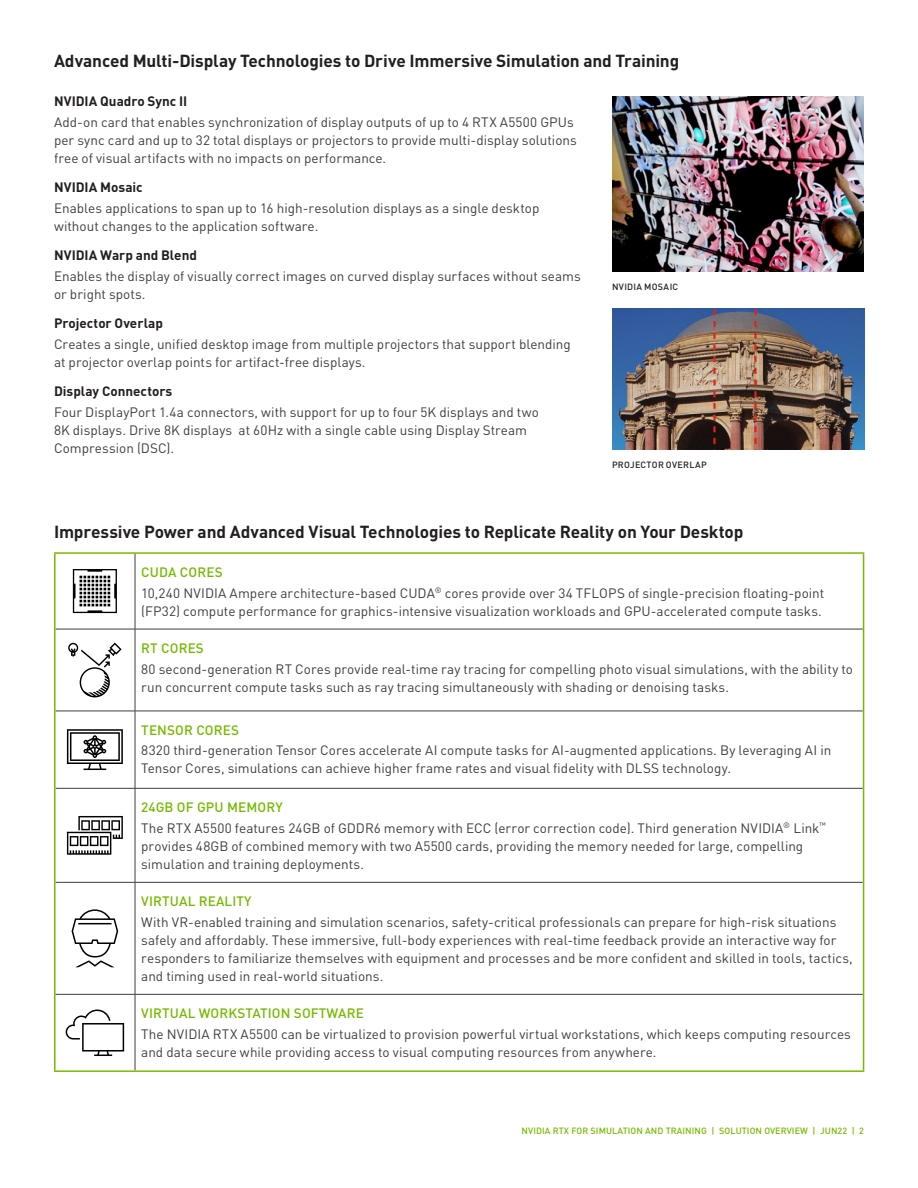
<style>
.page{position:relative;width:918px;height:1188px;background:#fff}
.page>*{position:absolute;margin:0;border:0;box-sizing:border-box;transform-origin:0 0}
.Black_h2{font:700 17.25px "DIN Pro";letter-spacing:-.01em;color:#231f20}
.body_copy{font:13.5px/18px "DIN Pro";color:#3e3e3f}
.FEATURES{font:13.5px/18px "DIN Pro";color:#3e3e3f}
.t1{font:500 13.5px "DIN Pro";letter-spacing:.01em;color:#76b900}
.H6_Black_9_12_Bold_T{font:700 13.5px "DIN Pro";color:#231f20}
.t2{font:500 9px "DIN Pro";letter-spacing:.01em;color:#76b900}
.caption-header{font:500 9px "DIN Pro";letter-spacing:.03em;color:#231f20}
</style>
<div class="page">
<hr style="left:135px;top:554px;width:1px;height:75px;background:#3e3e3f">
<hr style="left:135px;top:629px;width:728px;height:1px;background:#3e3e3f">
<hr style="left:135px;top:629px;width:1px;height:82px;background:#3e3e3f">
<hr style="left:135px;top:711px;width:728px;height:1px;background:#3e3e3f">
<hr style="left:135px;top:711px;width:1px;height:77px;background:#3e3e3f">
<hr style="left:135px;top:788px;width:728px;height:1px;background:#3e3e3f">
<hr style="left:135px;top:789px;width:1px;height:93px;background:#3e3e3f">
<hr style="left:135px;top:882px;width:728px;height:1px;background:#3e3e3f">
<hr style="left:135px;top:883px;width:1px;height:111px;background:#3e3e3f">
<hr style="left:135px;top:995px;width:1px;height:75px;background:#3e3e3f">
<hr style="left:54px;top:554px;width:2px;height:75px;background:#76b900">
<hr style="left:54px;top:552px;width:81px;height:2px;background:#76b900">
<hr style="left:135px;top:552px;width:729px;height:2px;background:#76b900">
<hr style="left:863px;top:554px;width:1px;height:75px;background:#76b900">
<hr style="left:54px;top:629px;width:2px;height:82px;background:#76b900">
<hr style="left:54px;top:711px;width:2px;height:77px;background:#76b900">
<hr style="left:54px;top:788px;width:2px;height:94px;background:#76b900">
<hr style="left:863px;top:629px;width:1px;height:82px;background:#76b900">
<hr style="left:863px;top:711px;width:1px;height:77px;background:#76b900">
<hr style="left:863px;top:788px;width:1px;height:94px;background:#76b900">
<hr style="left:54px;top:882px;width:2px;height:112px;background:#76b900">
<hr style="left:54px;top:994px;width:2px;height:76px;background:#76b900">
<hr style="left:54px;top:1070px;width:81px;height:2px;background:#76b900">
<hr style="left:863px;top:882px;width:1px;height:112px;background:#76b900">
<hr style="left:863px;top:994px;width:1px;height:76px;background:#76b900">
<hr style="left:135px;top:1070px;width:729px;height:2px;background:#76b900">
<hr style="left:135px;top:994px;width:728px;height:1px;background:#3e3e3f">
<svg style="left:55px;top:553px;width:80px;height:518px"></svg>
<img style="left:612px;top:96px;width:252px;height:176px">
<img style="left:612px;top:309px;width:252px;height:141px">
<p class="Black_h2" style="left:54px;top:49px;width:627px">Advanced Multi-Display Technologies to Drive Immersive Simulation and Training</p>
<h6 class="H6_Black_9_12_Bold_T" style="left:54px;top:92px;width:135px">NVIDIA Quadro Sync II</h6>
<h6 class="FEATURES" style="left:54px;top:113px;width:524px">Add-on card that enables synchronization of display outputs of up to 4 RTX A5500 GPUs per sync card and up to 32 total displays or projectors to provide multi-display solutions free of visual artifacts with no impacts on performance.</h6>
<h6 class="H6_Black_9_12_Bold_T" style="left:54px;top:178px;width:90px">NVIDIA Mosaic</h6>
<h6 class="FEATURES" style="left:54px;top:199px;width:487px">Enables applications to span up to 16 high-resolution displays as a single desktop without changes to the application software.</h6>
<h6 class="H6_Black_9_12_Bold_T" style="left:54px;top:246px;width:145px">NVIDIA Warp and Blend</h6>
<h6 class="FEATURES" style="left:54px;top:267px;width:528px">Enables the display of visually correct images on curved display surfaces without seams or bright spots.</h6>
<h6 class="H6_Black_9_12_Bold_T" style="left:54px;top:314px;width:110px">Projector Overlap</h6>
<h6 class="FEATURES" style="left:54px;top:335px;width:518px">Creates a single, unified desktop image from multiple projectors that support blending at projector overlap points for artifact-free displays.</h6>
<h6 class="H6_Black_9_12_Bold_T" style="left:54px;top:382px;width:120px">Display Connectors</h6>
<h6 class="FEATURES" style="left:54px;top:403px;width:486px">Four DisplayPort 1.4a connectors, with support for up to four 5K displays and two<br>8K displays. Drive 8K displays at 60Hz with a single cable using Display Stream<br>Compression (DSC).</h6>
<p class="caption-header" style="left:612px;top:281px;width:68px">NVIDIA MOSAIC</p>
<p class="caption-header" style="left:612px;top:458px;width:96px">PROJECTOR OVERLAP</p>
<p class="Black_h2" style="left:54px;top:520px;width:691px">Impressive Power and Advanced Visual Technologies to Replicate Reality on Your Desktop</p>
<h5 class="t1" style="left:141px;top:563px;width:83px">CUDA CORES</h5>
<p class="body_copy" style="left:141px;top:583px;width:685px">10,240 NVIDIA Ampere architecture-based CUDA<sup>®</sup> cores provide over 34 TFLOPS of single-precision floating-point (FP32) compute performance for graphics-intensive visualization workloads and GPU-accelerated compute tasks.</p>
<h5 class="t1" style="left:141px;top:639px;width:64px">RT CORES</h5>
<p class="body_copy" style="left:141px;top:659px;width:713px">80 second-generation RT Cores provide real-time ray tracing for compelling photo visual simulations, with the ability to run concurrent compute tasks such as ray tracing simultaneously with shading or denoising tasks.</p>
<h5 class="t1" style="left:141px;top:721px;width:99px">TENSOR CORES</h5>
<p class="body_copy" style="left:141px;top:741px;width:692px">8320 third-generation Tensor Cores accelerate AI compute tasks for AI-augmented applications. By leveraging AI in<br>Tensor Cores, simulations can achieve higher frame rates and visual fidelity with DLSS technology.</p>
<h5 class="t1" style="left:141px;top:798px;width:143px">24GB OF GPU MEMORY</h5>
<p class="body_copy" style="left:141px;top:818px;width:686px">The RTX A5500 features 24GB of GDDR6 memory with ECC (error correction code). Third generation NVIDIA<sup>®</sup> Link<sup>™ </sup>provides 48GB of combined memory with two A5500 cards, providing the memory needed for large, compelling simulation and training deployments.</p>
<h5 class="t1" style="left:141px;top:892px;width:112px">VIRTUAL REALITY</h5>
<p class="body_copy" style="left:141px;top:912px;width:713px">With VR-enabled training and simulation scenarios, safety-critical professionals can prepare for high-risk situations safely and affordably. These immersive, full-body experiences with real-time feedback provide an interactive way for responders to familiarize themselves with equipment and processes and be more confident and skilled in tools, tactics, and timing used in real-world situations.</p>
<h5 class="t1" style="left:141px;top:1004px;width:224px">VIRTUAL WORKSTATION SOFTWARE</h5>
<p class="body_copy" style="left:141px;top:1024px;width:711px">The NVIDIA RTX A5500 can be virtualized to provision powerful virtual workstations, which keeps computing resources and data secure while providing access to visual computing resources from anywhere.</p>
<p class="t2" style="left:522px;top:1125px;width:344px">NVIDIA RTX FOR SIMULATION AND TRAINING | SOLUTION OVERVIEW | JUN22 | 2</p>
</div>
